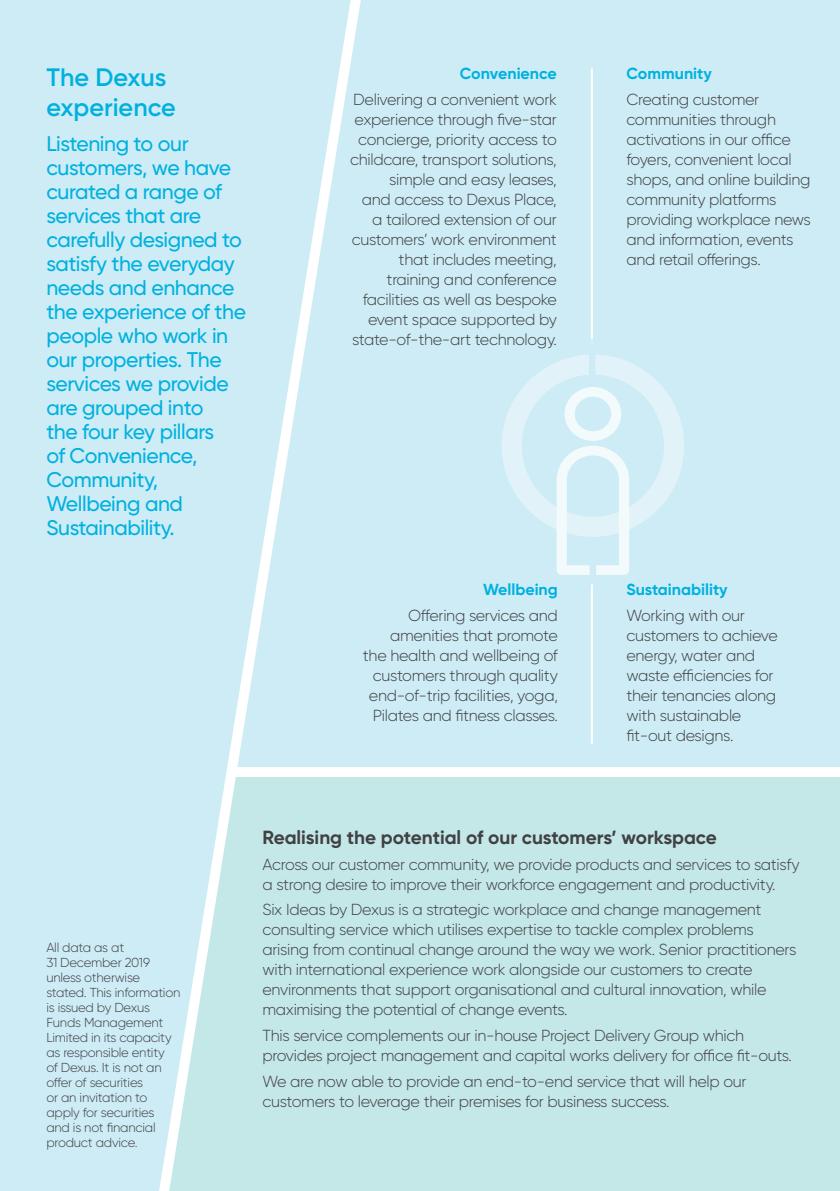
<style>
.page{position:relative;width:840px;height:1191px;background:#fff}
.page>*{position:absolute;margin:0;border:0;box-sizing:border-box;transform-origin:0 0}
.t1{font:600 25.2px/29.4px "Gilroy";color:#00b1df}
.t2{font:500 21.2px/24px "Gilroy";letter-spacing:-.02em;color:#00b1df}
.t3{font:700 19px "Gilroy";color:#414042}
.t4{font:300 16px/20px "Gilroy";letter-spacing:-.02em;color:#414042}
.t5{font:700 16px "Gilroy";color:#00b1df}
.t6{font:300 13px/15px "Gilroy";letter-spacing:-.02em;color:#414042}
</style>
<div class="page">
<div style="left:0;top:0;width:839px;height:1191px;background:#cdecf6"></div>
<div style="left:377px;top:777px;width:462px;height:414px;background:#c4e7e8"></div>
<svg style="left:159px;top:0;width:218px;height:1191px"></svg>
<hr style="left:590px;top:70px;width:2px;height:273px;background:#fff">
<hr style="left:590px;top:585px;width:2px;height:158px;background:#fff">
<div style="left:501px;top:354px;width:182px;height:183px;border:20px solid #fff;border-radius:50%"></div>
<svg style="left:556px;top:387px;width:72px;height:188px"></svg>
<div style="left:589px;top:564px;width:6px;height:17px;background:#cdecf6"></div>
<div style="left:588px;top:342px;width:7px;height:37px;background:#cdecf6"></div>
<div style="left:234px;top:767px;width:605px;height:10px;background:#fff"></div>
<h1 class="t1" style="left:46px;top:62px;width:131px">The Dexus experience</h1>
<p class="t2" style="left:46px;top:131px;width:201px">Listening to our customers, we have curated a range of services that are carefully designed to satisfy the everyday needs and enhance the experience of the people who work in our properties. The services we provide are grouped into<br>the four key pillars<br>of Convenience,<br>Community,<br>Wellbeing and<br>Sustainability.</p>
<p class="t5" style="left:459px;top:63px;width:99px">Convenience</p>
<p class="t4" style="left:350px;top:89px;width:208px;text-align:right">Delivering a convenient work experience through five-star concierge, priority access to childcare, transport solutions, simple and easy leases,<br>and access to Dexus Place, a tailored extension of our customers’ work environment that includes meeting, training and conference facilities as well as bespoke event space supported by state-of-the-art technology.</p>
<p class="t5" style="left:626px;top:63px;width:87px">Community</p>
<p class="t4" style="left:626px;top:89px;width:186px">Creating customer communities through activations in our office foyers, convenient local shops, and online building community platforms providing workplace news and information, events and retail offerings.</p>
<p class="t5" style="left:483px;top:580px;width:76px">Wellbeing</p>
<p class="t4" style="left:363px;top:605px;width:196px;text-align:right">Offering services and amenities that promote the health and wellbeing of customers through quality end-of-trip facilities, yoga,<br>Pilates and fitness classes.</p>
<p class="t5" style="left:626px;top:580px;width:103px">Sustainability</p>
<p class="t4" style="left:626px;top:605px;width:153px">Working with our customers to achieve energy, water and waste efficiencies for their tenancies along with sustainable fit-out designs.</p>
<p class="t6" style="left:46px;top:940px;width:135px">All data as at<br>31 December 2019 unless otherwise stated. This information is issued by Dexus<br>Funds Management<br>Limited in its capacity as responsible entity<br>of Dexus. It is not an offer of securities<br>or an invitation to apply for securities and is not financial product advice.</p>
<p class="t3" style="left:262px;top:825px;width:456px">Realising the potential of our customers’ workspace</p>
<p class="t4" style="left:262px;top:854px;width:538px">Across our customer community, we provide products and services to satisfy a strong desire to improve their workforce engagement and productivity.</p>
<p class="t4" style="left:262px;top:899px;width:535px">Six Ideas by Dexus is a strategic workplace and change management consulting service which utilises expertise to tackle complex problems arising from continual change around the way we work. Senior practitioners with international experience work alongside our customers to create environments that support organisational and cultural innovation, while maximising the potential of change events.</p>
<p class="t4" style="left:262px;top:1025px;width:530px">This service complements our in-house Project Delivery Group which provides project management and capital works delivery for office fit-outs.</p>
<p class="t4" style="left:262px;top:1071px;width:485px">We are now able to provide an end-to-end service that will help our customers to leverage their premises for business success.</p>
</div>
